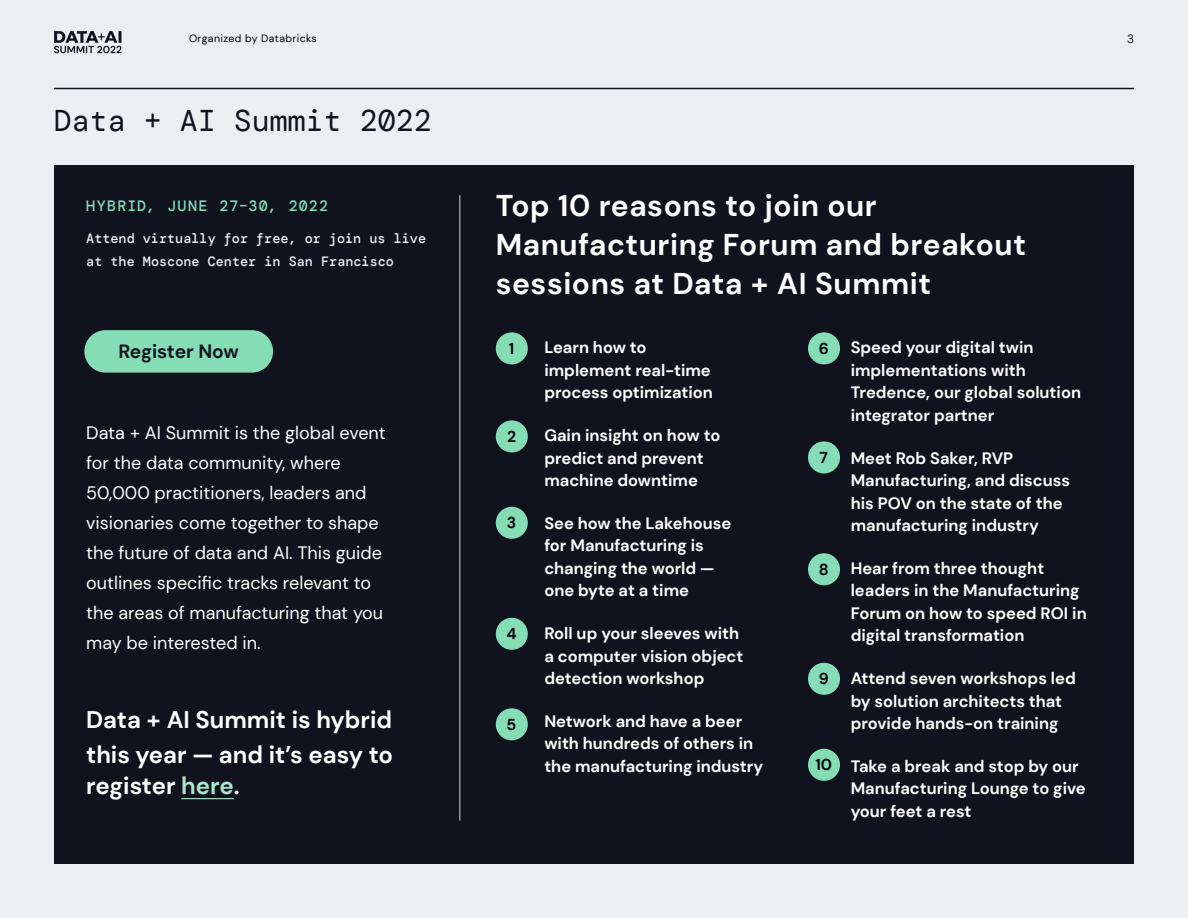
<style>
.page{position:relative;width:1188px;height:918px;background:#edeef1}
.page>*{position:absolute;margin:0;border:0;box-sizing:border-box;transform-origin:0 0}
.t1{font:700 30px/39px "DM Sans";letter-spacing:.02em;color:#fff}
.t2{font:30px "DM Mono";color:#10121e}
.t3{font:700 24px/34.5px "DM Sans";color:#fff}
.t4{font:700 19.2px "DM Sans";letter-spacing:-.01em;color:#10121e}
.t5{font:18px/30px "DM Sans";color:#fff}
.t6{font:700 16.5px/22.5px "DM Sans";color:#fff}
.t7{font:700 15.75px "DM Sans";color:#000}
.t8{font:500 15px "DM Mono";letter-spacing:.08em;color:#85ddb5}
.t9{font:500 13.5px/22.5px "DM Mono";color:#edeef1}
.t10{font:300 12px "DM Mono";color:#000}
.t11{font:10.5px "DM Sans";letter-spacing:.04em;color:#000}
.s1{color:#aae7cb}
</style>
<div class="page">
<div style="left:54px;top:166px;width:1080px;height:698px;background:#10121e"></div>
<div style="left:84px;top:330px;width:189px;height:43px;background:#85ddb5;border-radius:21px"></div>
<hr style="left:54px;top:88px;width:1080px;height:1px;background:#10121e">
<hr style="left:460px;top:195px;width:1px;height:626px;background:#fff">
<div style="left:496px;top:332px;width:32px;height:32px;background:#85ddb5;border-radius:50%"></div>
<div style="left:808px;top:332px;width:32px;height:32px;background:#85ddb5;border-radius:50%"></div>
<div style="left:496px;top:420px;width:32px;height:32px;background:#85ddb5;border-radius:50%"></div>
<div style="left:808px;top:441px;width:32px;height:32px;background:#85ddb5;border-radius:50%"></div>
<div style="left:496px;top:507px;width:32px;height:32px;background:#85ddb5;border-radius:50%"></div>
<div style="left:808px;top:553px;width:32px;height:32px;background:#85ddb5;border-radius:50%"></div>
<div style="left:496px;top:618px;width:32px;height:32px;background:#85ddb5;border-radius:50%"></div>
<div style="left:808px;top:663px;width:32px;height:32px;background:#85ddb5;border-radius:50%"></div>
<div style="left:496px;top:708px;width:32px;height:32px;background:#85ddb5;border-radius:50%"></div>
<div style="left:808px;top:749px;width:32px;height:32px;background:#85ddb5;border-radius:50%"></div>
<hr style="left:181px;top:798px;width:53px;height:1px;background:#aae7cb">
<svg style="left:54px;top:31px;width:68px;height:22px"></svg>
<p class="t11" style="left:189px;top:31px;width:129px">Organized by Databricks</p>
<p class="t10" style="left:1127px;top:31px;width:9px">3</p>
<h1 class="t2" style="left:54px;top:102px;width:380px">Data + AI Summit 2022</h1>
<p class="t8" style="left:86px;top:197px;width:243px">HYBRID, JUNE 27–30, 2022</p>
<p class="t9" style="left:86px;top:227px;width:341px">Attend virtually for free, or join us live at the Moscone Center in San Francisco</p>
<p class="t4" style="left:118px;top:339px;width:122px">Register Now</p>
<p class="t5" style="left:86px;top:418px;width:301px">Data + AI Summit is the global event for the data community, where 50,000 practitioners, leaders and visionaries come together to shape the future of data and AI. This guide outlines specific tracks relevant to the areas of manufacturing that you may be interested in.</p>
<h2 class="t3" style="left:86px;top:702px;width:308px">Data + AI Summit is hybrid this year — and it’s easy to</h2>
<h2 class="t3" style="left:86px;top:768px;width:155px">register <span class="s1">here</span>.</h2>
<h1 class="t1" style="left:496px;top:186px;width:532px">Top 10 reasons to join our<br>Manufacturing Forum and breakout sessions at Data + AI Summit</h1>
<p class="t6" style="left:544px;top:336px;width:170px">Learn how to implement real-time process optimization</p>
<p class="t6" style="left:544px;top:424px;width:178px">Gain insight on how to predict and prevent machine downtime</p>
<p class="t6" style="left:544px;top:512px;width:188px">See how the Lakehouse for Manufacturing is changing the world — one byte at a time</p>
<p class="t6" style="left:544px;top:622px;width:200px">Roll up your sleeves with a computer vision object detection workshop</p>
<p class="t6" style="left:544px;top:710px;width:220px">Network and have a beer with hundreds of others in the manufacturing industry</p>
<p class="t7" style="left:509px;top:338px;width:7px">1</p>
<p class="t7" style="left:819px;top:338px;width:12px">6</p>
<p class="t7" style="left:507px;top:426px;width:11px">2</p>
<p class="t7" style="left:820px;top:447px;width:10px">7</p>
<p class="t7" style="left:507px;top:513px;width:11px">3</p>
<p class="t7" style="left:819px;top:559px;width:11px">8</p>
<p class="t7" style="left:506px;top:624px;width:12px">4</p>
<p class="t7" style="left:819px;top:669px;width:12px">9</p>
<p class="t7" style="left:507px;top:714px;width:11px">5</p>
<p class="t7" style="left:815px;top:755px;width:18px">10</p>
<p class="t6" style="left:851px;top:336px;width:232px">Speed your digital twin implementations with<br>Tredence, our global solution integrator partner</p>
<p class="t6" style="left:851px;top:447px;width:221px">Meet Rob Saker, RVP<br>Manufacturing, and discuss his POV on the state of the manufacturing industry</p>
<p class="t6" style="left:851px;top:557px;width:238px">Hear from three thought leaders in the Manufacturing<br>Forum on how to speed ROI in digital transformation</p>
<p class="t6" style="left:851px;top:667px;width:227px">Attend seven workshops led by solution architects that provide hands-on training</p>
<p class="t6" style="left:851px;top:755px;width:237px">Take a break and stop by our<br>Manufacturing Lounge to give your feet a rest</p>
</div>
